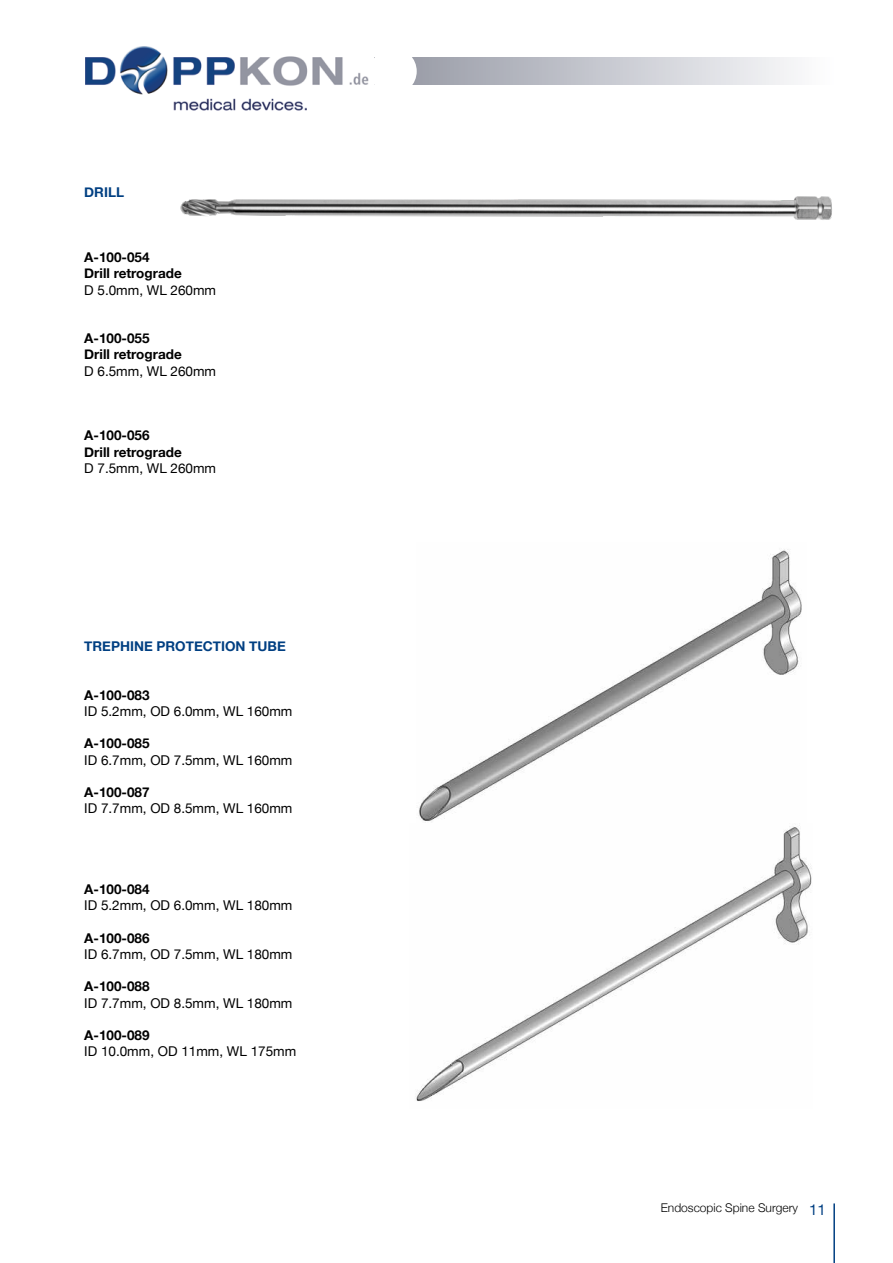
<style>
.page{position:relative;width:893px;height:1263px;background:#fff}
.page>*{position:absolute;margin:0;border:0;box-sizing:border-box;transform-origin:0 0}
.t1{font:13.5px "Helvetica Neue";color:#000}
.t2{font:700 13.5px/16.2px "Helvetica Neue";color:#000}
.t3{font:700 13.5px "Helvetica Neue";color:#003f82}
.t4{font:300 12px "Helvetica Neue";color:#000}
.s1{font-weight:400;font-size:15px;color:#003f82}
</style>
<div class="page">
<hr style="left:833px;top:1203px;width:2px;height:60px;background:#003f82">
<img style="left:85px;top:47px;width:290px;height:64px">
<div style="left:374px;top:58px;width:459px;height:27px;background:linear-gradient(to right,#9195a1,#fdfdff)"></div>
<div style="left:370px;top:48px;width:47px;height:47px;background:#fff;border-radius:50%"></div>
<img style="left:180px;top:196px;width:652px;height:24px">
<img style="left:419px;top:549px;width:383px;height:272px">
<img style="left:416px;top:825px;width:396px;height:276px">
<p class="t3" style="left:84px;top:182px;width:41px">DRILL</p>
<p class="t2" style="left:84px;top:250px;width:99px">A-100-054<br>Drill retrograde</p>
<p class="t1" style="left:84px;top:280px;width:133px">D 5.0mm, WL 260mm</p>
<p class="t2" style="left:84px;top:331px;width:99px">A-100-055<br>Drill retrograde</p>
<p class="t1" style="left:84px;top:361px;width:133px">D 6.5mm, WL 260mm</p>
<p class="t2" style="left:84px;top:428px;width:99px">A-100-056<br>Drill retrograde</p>
<p class="t1" style="left:84px;top:458px;width:133px">D 7.5mm, WL 260mm</p>
<p class="t3" style="left:84px;top:636px;width:203px">TREPHINE PROTECTION TUBE</p>
<p class="t2" style="left:84px;top:687px;width:67px">A-100-083</p>
<p class="t1" style="left:84px;top:701px;width:210px">ID 5.2mm, OD 6.0mm, WL 160mm</p>
<p class="t2" style="left:84px;top:736px;width:67px">A-100-085</p>
<p class="t1" style="left:84px;top:750px;width:210px">ID 6.7mm, OD 7.5mm, WL 160mm</p>
<p class="t2" style="left:84px;top:784px;width:67px">A-100-087</p>
<p class="t1" style="left:84px;top:798px;width:210px">ID 7.7mm, OD 8.5mm, WL 160mm</p>
<p class="t2" style="left:84px;top:881px;width:67px">A-100-084</p>
<p class="t1" style="left:84px;top:896px;width:210px">ID 5.2mm, OD 6.0mm, WL 180mm</p>
<p class="t2" style="left:84px;top:930px;width:67px">A-100-086</p>
<p class="t1" style="left:84px;top:944px;width:210px">ID 6.7mm, OD 7.5mm, WL 180mm</p>
<p class="t2" style="left:84px;top:979px;width:67px">A-100-088</p>
<p class="t1" style="left:84px;top:993px;width:210px">ID 7.7mm, OD 8.5mm, WL 180mm</p>
<p class="t2" style="left:84px;top:1027px;width:67px">A-100-089</p>
<p class="t1" style="left:84px;top:1041px;width:213px">ID 10.0mm, OD 11mm, WL 175mm</p>
<p class="t4" style="left:661px;top:1198px;width:167px">Endoscopic Spine Surgery <span class="s1">11</span></p>
</div>
